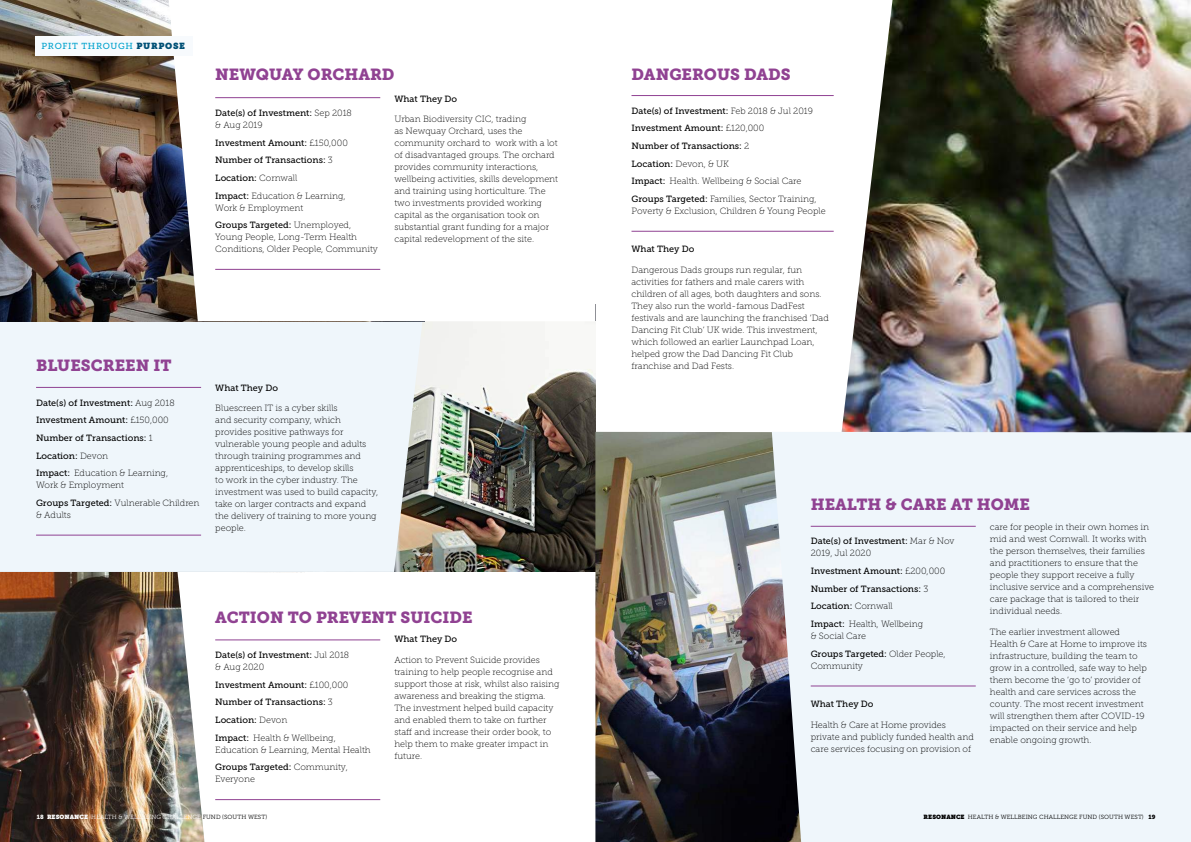
<style>
.page{position:relative;width:1191px;height:842px;background:#fff}
.page>*{position:absolute;margin:0;border:0;box-sizing:border-box;transform-origin:0 0}
.t1{font:16px "Museo Slab 900";color:#904292}
.t2{font:9px/12px "Museo Slab 100";color:#000}
.t3{font:9px/17.7px "Museo Slab 500";color:#000}
.t4{font:8.7px "Museo Slab 500";letter-spacing:.075em;color:#00a2cd}
.t5{font:6px "Museo Slab 300";letter-spacing:.01em;color:#fff}
.t6{font:6px "Museo Slab 300";letter-spacing:.01em;color:#000}
.s1{font-family:"Museo Slab";color:#005076}
.s2{font-family:"Museo Slab 100"}
.s3{font-family:"Museo Slab 500"}
.s4{font-family:"Museo Slab 900"}
.s5{font-family:"Museo Slab"}
.s6{color:#000}
</style>
<div class="page">
<img style="left:0;top:573px;width:177px;height:269px">
<svg style="left:177px;top:572px;width:204px;height:270px"></svg>
<img style="left:424px;top:321px;width:171px;height:251px">
<div style="left:0;top:321px;width:424px;height:251px;background:#eff6fb"></div>
<hr style="left:215px;top:639px;width:165px;height:1px;background:#904292">
<hr style="left:215px;top:799px;width:165px;height:1px;background:#904292">
<hr style="left:36px;top:387px;width:165px;height:1px;background:#904292">
<hr style="left:36px;top:535px;width:165px;height:1px;background:#904292">
<img style="left:0;top:0;width:169px;height:321px">
<svg style="left:169px;top:20px;width:212px;height:301px"></svg>
<hr style="left:215px;top:97px;width:165px;height:1px;background:#904292">
<hr style="left:215px;top:269px;width:165px;height:1px;background:#904292">
<div style="left:35px;top:36px;width:157px;height:20px;background:#f7fafd"></div>
<hr style="left:631px;top:95px;width:202px;height:1px;background:#904292">
<hr style="left:631px;top:231px;width:202px;height:1px;background:#904292">
<img style="left:841px;top:0;width:350px;height:432px">
<img style="left:595px;top:432px;width:177px;height:410px">
<div style="left:772px;top:432px;width:419px;height:410px;background:#eff6fb"></div>
<hr style="left:810px;top:526px;width:165px;height:1px;background:#904292">
<hr style="left:810px;top:685px;width:165px;height:1px;background:#904292">
<p class="t4" style="left:42px;top:41px;width:145px">PROFIT THROUGH <span class="s1">PURPOSE</span></p>
<h1 class="t1" style="left:215px;top:65px;width:181px">NEWQUAY ORCHARD</h1>
<p class="t3" style="left:215px;top:104px;width:138px">Date(s) of Investment: <span class="s2">Sep 2018</span></p>
<p class="t2" style="left:215px;top:119px;width:49px">&amp; Aug 2019</p>
<p class="t3" style="left:215px;top:134px;width:134px">Investment Amount: <span class="s2">£150,000<br></span>Number of Transactions: <span class="s2">3<br></span>Location: <span class="s2">Cornwall</span></p>
<p class="t2" style="left:215px;top:189px;width:132px"><span class="s3">Impact:</span> Education &amp; Learning,<br>Work &amp; Employment</p>
<p class="t3" style="left:215px;top:216px;width:137px">Groups Targeted: <span class="s2">Unemployed,</span></p>
<p class="t2" style="left:215px;top:231px;width:164px">Young People, Long-Term Health<br>Conditions, Older People, Community</p>
<p class="t3" style="left:394px;top:90px;width:64px">What They Do</p>
<p class="t2" style="left:394px;top:113px;width:165px">Urban Biodiversity CIC, trading<br>as Newquay Orchard, uses the community orchard to work with a lot of disadvantaged groups. The orchard provides community interactions, wellbeing activities, skills development and training using horticulture. The two investments provided working capital as the organisation took on substantial grant funding for a major capital redevelopment of the site.</p>
<h1 class="t1" style="left:36px;top:356px;width:137px">BLUESCREEN IT</h1>
<p class="t3" style="left:36px;top:394px;width:140px">Date(s) of Investment: <span class="s2">Aug 2018<br></span>Investment Amount: <span class="s2">£150,000<br></span>Number of Transactions: <span class="s2">1<br></span>Location: <span class="s2">Devon</span></p>
<p class="t2" style="left:36px;top:467px;width:134px"><span class="s3">Impact:</span> Education &amp; Learning,<br>Work &amp; Employment</p>
<p class="t2" style="left:36px;top:497px;width:165px"><span class="s3">Groups Targeted:</span> Vulnerable Children &amp; Adults</p>
<p class="t3" style="left:215px;top:379px;width:64px">What They Do</p>
<p class="t2" style="left:215px;top:402px;width:165px">Bluescreen IT is a cyber skills<br>and security company, which provides positive pathways for vulnerable young people and adults through training programmes and apprenticeships, to develop skills<br>to work in the cyber industry. The investment was used to build capacity, take on larger contracts and expand the delivery of training to more young people.</p>
<h1 class="t1" style="left:215px;top:608px;width:259px">ACTION TO PREVENT SUICIDE</h1>
<p class="t3" style="left:215px;top:646px;width:135px">Date(s) of Investment: <span class="s2">Jul 2018</span></p>
<p class="t2" style="left:215px;top:661px;width:51px">&amp; Aug 2020</p>
<p class="t3" style="left:215px;top:676px;width:135px">Investment Amount: <span class="s2">£100,000<br></span>Number of Transactions: <span class="s2">3<br></span>Location: <span class="s2">Devon</span></p>
<p class="t2" style="left:215px;top:732px;width:157px"><span class="s3">Impact:</span> Health &amp; Wellbeing,<br>Education &amp; Learning, Mental Health</p>
<p class="t3" style="left:215px;top:758px;width:134px">Groups Targeted: <span class="s2">Community,</span></p>
<p class="t2" style="left:215px;top:773px;width:41px">Everyone</p>
<p class="t3" style="left:394px;top:630px;width:64px">What They Do</p>
<p class="t2" style="left:394px;top:654px;width:166px">Action to Prevent Suicide provides training to help people recognise and support those at risk, whilst also raising awareness and breaking the stigma.<br>The investment helped build capacity and enabled them to take on further staff and increase their order book, to help them to make greater impact in future.</p>
<p class="t5" style="left:37px;top:814px;width:232px"><span class="s4">18</span> <span class="s5">RESONANCE</span> HEALTH &amp; WELLBEING CHALLENGE <span class="s6">FUND (SOUTH WEST)</span></p>
<h1 class="t1" style="left:631px;top:65px;width:161px">DANGEROUS DADS</h1>
<p class="t3" style="left:631px;top:102px;width:183px">Date(s) of Investment: <span class="s2">Feb 2018 &amp; Jul 2019<br></span>Investment Amount: <span class="s2">£120,000<br></span>Number of Transactions: <span class="s2">2<br></span>Location: <span class="s2">Devon, &amp; UK</span></p>
<p class="t2" style="left:631px;top:173px;width:186px;line-height:17.7px"><span class="s3">Impact:</span> Health. Wellbeing &amp; Social Care<br><span class="s3">Groups Targeted:</span> Families, Sector Training,</p>
<p class="t2" style="left:631px;top:205px;width:196px">Poverty &amp; Exclusion, Children &amp; Young People</p>
<p class="t3" style="left:631px;top:240px;width:64px">What They Do</p>
<p class="t2" style="left:631px;top:264px;width:199px">Dangerous Dads groups run regular, fun activities for fathers and male carers with children of all ages, both daughters and sons.<br>They also run the world-famous DadFest festivals and are launching the franchised ‘Dad Dancing Fit Club’ UK wide. This investment, which followed an earlier Launchpad Loan, helped grow the Dad Dancing Fit Club franchise and Dad Fests.</p>
<h1 class="t1" style="left:810px;top:495px;width:221px">HEALTH &amp; CARE AT HOME</h1>
<p class="t2" style="left:990px;top:521px;width:166px">care for people in their own homes in mid and west Cornwall. It works with the person themselves, their families and practitioners to ensure that the people they support receive a fully inclusive service and a comprehensive care package that is tailored to their individual needs.</p>
<p class="t2" style="left:990px;top:626px;width:159px">The earlier investment allowed Health &amp; Care at Home to improve its infrastructure, building the team to grow in a controlled, safe way to help them become the ‘go to’ provider of health and care services across the county. The most recent investment will strengthen them after COVID-19 impacted on their service and help enable ongoing growth.</p>
<p class="t3" style="left:810px;top:532px;width:145px">Date(s) of Investment: <span class="s2">Mar &amp; Nov</span></p>
<p class="t2" style="left:810px;top:547px;width:62px">2019, Jul 2020</p>
<p class="t3" style="left:810px;top:562px;width:136px">Investment Amount: <span class="s2">£200,000<br></span>Number of Transactions: <span class="s2">3<br></span>Location: <span class="s2">Cornwall</span></p>
<p class="t2" style="left:810px;top:618px;width:114px"><span class="s3">Impact:</span> Health, Wellbeing &amp; Social Care</p>
<p class="t3" style="left:810px;top:645px;width:136px">Groups Targeted: <span class="s2">Older People,</span></p>
<p class="t2" style="left:810px;top:660px;width:54px">Community</p>
<p class="t3" style="left:810px;top:695px;width:64px">What They Do</p>
<p class="t2" style="left:810px;top:718px;width:165px">Health &amp; Care at Home provides private and publicly funded health and care services focusing on provision of</p>
<p class="t6" style="left:923px;top:814px;width:233px"><span class="s5">RESONANCE</span> HEALTH &amp; WELLBEING CHALLENGE FUND (SOUTH WEST) <span class="s4">19</span></p>
</div>
